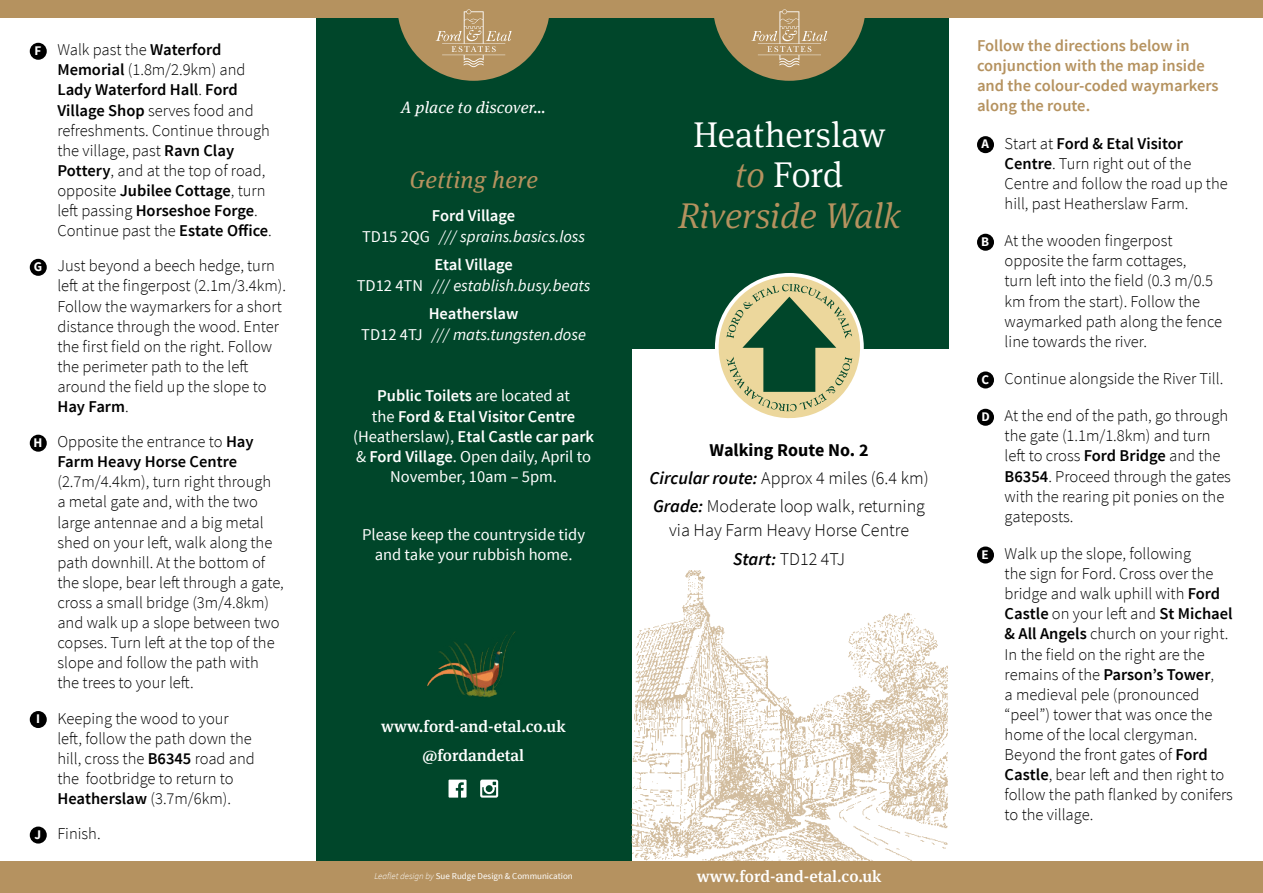
<style>
.page{position:relative;width:1263px;height:893px;background:#fff}
.page>*{position:absolute;margin:0;border:0;box-sizing:border-box;transform-origin:0 0}
.t1{font:300 36px/40.5px "Meta Serif Pro";color:#fff;text-align:center}
.t2{font:italic 300 36px "Meta Serif Pro";color:#b5925f}
.t3{font:italic 24px "Meta Serif Pro";letter-spacing:.02em;color:#b5925f}
.t4{font:300 18px/24px "Source Sans Pro";color:#000;text-align:center}
.t5{font:700 18px "Source Sans Pro";color:#000}
.t6{font:300 16.5px/20.1px "Source Sans Pro";color:#000}
.t7{font:16.5px/20.2px "Source Sans Pro";color:#fff;text-align:center}
.t8{font:italic 16.5px/20.2px "Source Sans Pro";color:#fff;text-align:center}
.t9{font:600 16.5px/20.2px "Source Sans Pro";color:#b5925f}
.t10{font:500 16.5px "Meta Serif Pro";color:#fff}
.t11{font:italic 16.5px "Meta Serif Pro";letter-spacing:.01em;color:#fff}
.t12{font:700 13.2px "Source Sans Pro";color:#fff}
.t13{font:9px "Source Sans Pro";color:#fff}
.s1{font-weight:600}
.s2{font-weight:600;font-style:normal}
.s3{font-style:normal}
.s4{font-weight:300;font-style:italic}
.s5{font-style:italic;color:#b5925f}
.s6{font-weight:600;font-style:italic}
</style>
<div class="page">
<div style="left:316px;top:0;width:315px;height:893px;background:#00462a"></div>
<div style="left:617px;top:0;width:331px;height:349px;background:#00462a"></div>
<div style="left:0;top:861px;width:1263px;height:32px;background:#b59260"></div>
<div style="left:0;top:0;width:1263px;height:17px;background:#b5925f"></div>
<svg style="left:713px;top:9px;width:153px;height:72px"></svg>
<div style="left:977px;top:136px;width:17px;height:17px;background:#000;border-radius:50%"></div>
<div style="left:977px;top:234px;width:17px;height:17px;background:#000;border-radius:50%"></div>
<div style="left:977px;top:371px;width:17px;height:17px;background:#000;border-radius:50%"></div>
<div style="left:977px;top:409px;width:17px;height:17px;background:#000;border-radius:50%"></div>
<div style="left:977px;top:546px;width:17px;height:17px;background:#000;border-radius:50%"></div>
<div style="left:30px;top:43px;width:17px;height:17px;background:#000;border-radius:50%"></div>
<div style="left:30px;top:259px;width:17px;height:17px;background:#000;border-radius:50%"></div>
<div style="left:30px;top:435px;width:17px;height:17px;background:#000;border-radius:50%"></div>
<div style="left:30px;top:711px;width:17px;height:17px;background:#000;border-radius:50%"></div>
<div style="left:30px;top:826px;width:17px;height:18px;background:#000;border-radius:50%"></div>
<img style="left:631px;top:570px;width:316px;height:291px">
<svg style="left:397px;top:9px;width:153px;height:72px"></svg>
<svg style="left:714px;top:273px;width:150px;height:146px"></svg>
<svg style="left:448px;top:780px;width:18px;height:18px"></svg>
<svg style="left:480px;top:780px;width:18px;height:18px"></svg>
<img style="left:427px;top:631px;width:89px;height:67px">
<p class="t12" style="left:35px;top:42px;width:8px">F</p>
<p class="t6" style="left:57px;top:40px;width:216px">Walk past the <span class="s1">Waterford<br>Memorial</span> (1.8m/2.9km) and<br><span class="s1">Lady Waterford Hall</span>. <span class="s1">Ford<br>Village Shop</span> serves food and refreshments. Continue through the village, past <span class="s1">Ravn Clay<br>Pottery</span>, and at the top of road, opposite <span class="s1">Jubilee Cottage</span>, turn left passing <span class="s1">Horseshoe Forge</span>.<br>Continue past the <span class="s1">Estate Office</span>.</p>
<p class="t12" style="left:34px;top:258px;width:10px">G</p>
<p class="t6" style="left:57px;top:256px;width:230px">Just beyond a beech hedge, turn left at the fingerpost (2.1m/3.4km).<br>Follow the waymarkers for a short distance through the wood. Enter the first field on the right. Follow the perimeter path to the left around the field up the slope to<br><span class="s1">Hay Farm</span>.</p>
<p class="t12" style="left:34px;top:434px;width:10px">H</p>
<p class="t6" style="left:57px;top:432px;width:228px">Opposite the entrance to <span class="s1">Hay<br>Farm Heavy Horse Centre </span>(2.7m/4.4km), turn right through<br>a metal gate and, with the two large antennae and a big metal shed on your left, walk along the path downhill. At the bottom of the slope, bear left through a gate, cross a small bridge (3m/4.8km) and walk up a slope between two copses. Turn left at the top of the slope and follow the path with the trees to your left.</p>
<p class="t12" style="left:36px;top:710px;width:5px">I</p>
<p class="t6" style="left:57px;top:708px;width:199px">Keeping the wood to your left, follow the path down the hill, cross the <span class="s1">B6345</span> road and the footbridge to return to<br><span class="s1">Heatherslaw</span> (3.7m/6km).</p>
<p class="t12" style="left:35px;top:826px;width:8px">J</p>
<p class="t6" style="left:57px;top:824px;width:45px">Finish.</p>
<p class="t11" style="left:401px;top:95px;width:146px">A place to discover…</p>
<p class="t3" style="left:409px;top:163px;width:130px">Getting here</p>
<p class="t8" style="left:362px;top:206px;width:225px"><span class="s2">Ford Village<br></span><span class="s3">TD15 2QG</span> /// sprains.basics.loss</p>
<p class="t8" style="left:357px;top:255px;width:235px"><span class="s2">Etal Village<br></span><span class="s3">TD12 4TN</span> /// establish.busy.beats</p>
<p class="t8" style="left:361px;top:304px;width:226px"><span class="s2">Heatherslaw<br></span><span class="s3">TD12 4TJ</span> /// mats.tungsten.dose</p>
<p class="t7" style="left:353px;top:386px;width:242px"><span class="s1">Public Toilets</span> are located at<br>the <span class="s1">Ford &amp; Etal Visitor Centre </span>(Heatherslaw), <span class="s1">Etal Castle car park </span>&amp; <span class="s1">Ford Village</span>. Open daily, April to<br>November, 10am – 5pm.</p>
<p class="t7" style="left:362px;top:525px;width:224px">Please keep the countryside tidy and take your rubbish home.</p>
<p class="t10" style="left:381px;top:714px;width:186px">www.ford-and-etal.co.uk</p>
<p class="t10" style="left:422px;top:742px;width:103px">@fordandetal</p>
<p class="t13" style="left:374px;top:870px;width:200px"><span class="s4">Leaflet design by</span> Sue Rudge Design &amp; Communication</p>
<p class="t1" style="left:693px;top:112px;width:194px">Heatherslaw <span class="s5">to</span> Ford</p>
<p class="t2" style="left:678px;top:189px;width:224px">Riverside Walk</p>
<p class="t5" style="left:710px;top:438px;width:160px">Walking Route No. 2</p>
<p class="t4" style="left:649px;top:466px;width:281px"><span class="s6">Circular route:</span> Approx 4 miles (6.4 km)</p>
<p class="t4" style="left:653px;top:494px;width:273px"><span class="s6">Grade:</span> Moderate loop walk, returning via Hay Farm Heavy Horse Centre</p>
<p class="t4" style="left:733px;top:547px;width:113px"><span class="s6">Start:</span> TD12 4TJ</p>
<p class="t10" style="left:697px;top:864px;width:186px">www.ford-and-etal.co.uk</p>
<p class="t9" style="left:977px;top:35px;width:243px">Follow the directions below in conjunction with the map inside and the colour-coded waymarkers along the route.</p>
<p class="t12" style="left:981px;top:136px;width:9px">A</p>
<p class="t6" style="left:1005px;top:133px;width:225px">Start at <span class="s1">Ford &amp; Etal Visitor<br>Centre</span>. Turn right out of the<br>Centre and follow the road up the hill, past Heatherslaw Farm.</p>
<p class="t12" style="left:981px;top:233px;width:9px">B</p>
<p class="t6" style="left:1005px;top:231px;width:219px">At the wooden fingerpost opposite the farm cottages,<br>turn left into the field (0.3 m/0.5 km from the start). Follow the waymarked path along the fence line towards the river.</p>
<p class="t12" style="left:981px;top:371px;width:9px">C</p>
<p class="t6" style="left:1005px;top:369px;width:220px">Continue alongside the River Till.</p>
<p class="t12" style="left:981px;top:408px;width:10px">D</p>
<p class="t6" style="left:1005px;top:406px;width:228px">At the end of the path, go through the gate (1.1m/1.8km) and turn left to cross <span class="s1">Ford Bridge</span> and the<br><span class="s1">B6354</span>. Proceed through the gates with the rearing pit ponies on the gateposts.</p>
<p class="t12" style="left:982px;top:546px;width:9px">E</p>
<p class="t6" style="left:1005px;top:544px;width:230px">Walk up the slope, following<br>the sign for Ford. Cross over the bridge and walk uphill with <span class="s1">Ford<br>Castle</span> on your left and <span class="s1">St Michael &amp; All Angels</span> church on your right.<br>In the field on the right are the remains of the <span class="s1">Parson’s Tower</span>,<br>a medieval pele (pronounced “peel”) tower that was once the home of the local clergyman.<br>Beyond the front gates of <span class="s1">Ford<br>Castle</span>, bear left and then right to follow the path flanked by conifers to the village.</p>
</div>
